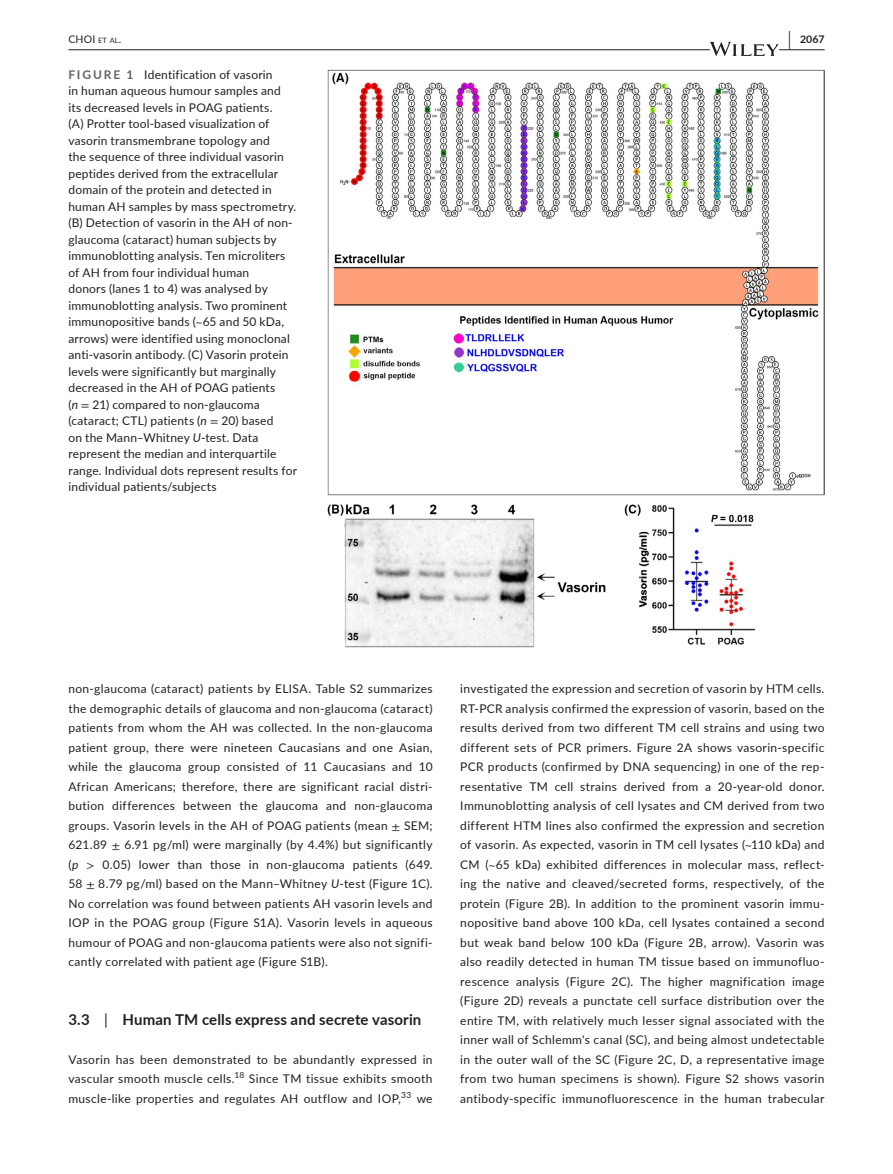
<style>
.page{position:relative;width:893px;height:1174px;background:#fff}
.page>*{position:absolute;margin:0;border:0;box-sizing:border-box;transform-origin:0 0}
.t1{font:700 15px "Lato";letter-spacing:.005em;color:#231f20}
.t2{font:12px/19.5px "Lato";letter-spacing:.015em;color:#231f20;text-align:justify}
.t3{font:10.5px "Lato";color:#231f20}
.t4{font:700 10.5px "Lato";color:#231f20}
.s1{font-size:7.35px}
.s2{font-size:19.5px}
.s3{font-weight:700;color:#636366}
.s4{font-family:"STIX"}
.s5{font-style:italic}
.s6{font-weight:400}
</style>
<div class="page">
<hr style="left:68px;top:49px;width:756px;height:1px;background:#231f20">
<svg style="left:710px;top:42px;width:69px;height:14px"></svg>
<img style="left:327px;top:69px;width:497px;height:578px">
<p class="t3" style="left:68px;top:31px;width:54px">CHOI <span class="s1">et al</span>.</p>
<p class="t4" style="left:789px;top:31px;width:37px"><span class="s2">|</span> 2067</p>
<p class="t2" style="left:68px;top:66px;width:230px;line-height:16.5px;text-align:left"><span class="s3">FIGURE 1</span> Identification of vasorin<br>in human aqueous humour samples and<br>its decreased levels in POAG patients.<br>(A) Protter tool-based visualization of vasorin transmembrane topology and<br>the sequence of three individual vasorin peptides derived from the extracellular domain of the protein and detected in human AH samples by mass spectrometry. (B) Detection of vasorin in the AH of non&shy;glaucoma (cataract) human subjects by immunoblotting analysis. Ten microliters of AH from four individual human<br>donors (lanes 1 to 4) was analysed by immunoblotting analysis. Two prominent immunopositive bands (<span class="s4">~</span>65 and 50 kDa, arrows) were identified using monoclonal anti-vasorin antibody. (C) Vasorin protein levels were significantly but marginally decreased in the AH of POAG patients<br>(<span class="s5">n</span> <span class="s4">=</span> 21) compared to non-glaucoma (cataract; CTL) patients (<span class="s5">n</span> <span class="s4">=</span> 20) based<br>on the Mann–Whitney <span class="s5">U</span>-test. Data represent the median and interquartile range. Individual dots represent results for individual patients/subjects</p>
<p class="t2" style="left:68px;top:678px;width:366px">non-glaucoma (cataract) patients by ELISA. Table S2 summarizes the demographic details of glaucoma and non-glaucoma (cataract) patients from whom the AH was collected. In the non-glaucoma patient group, there were nineteen Caucasians and one Asian, while the glaucoma group consisted of 11 Caucasians and 10<br>African Americans; therefore, there are significant racial distri&shy;bution differences between the glaucoma and non-glaucoma groups. Vasorin levels in the AH of POAG patients (mean <span class="s4">±</span> SEM; 621.89 <span class="s4">±</span> 6.91 pg/ml) were marginally (by 4.4%) but significantly (<span class="s5">p</span> <span class="s4">&gt;</span> 0.05) lower than those in non-glaucoma patients (649.<br>58 <span class="s4">±</span> 8.79 pg/ml) based on the Mann–Whitney <span class="s5">U</span>-test (Figure 1C).<br>No correlation was found between patients AH vasorin levels and IOP in the POAG group (Figure S1A). Vasorin levels in aqueous humour of POAG and non-glaucoma patients were also not signifi&shy;cantly correlated with patient age (Figure S1B).</p>
<p class="t1" style="left:68px;top:1008px;width:354px">3.3 <span class="s6">|</span> Human TM cells express and secrete vasorin</p>
<p class="t2" style="left:68px;top:1049px;width:366px">Vasorin has been demonstrated to be abundantly expressed in vascular smooth muscle cells.<sup>18</sup> Since TM tissue exhibits smooth muscle-like properties and regulates AH outflow and IOP,<sup>33</sup> we</p>
<p class="t2" style="left:460px;top:678px;width:366px">investigated the expression and secretion of vasorin by HTM cells.<br>RT-PCR analysis confirmed the expression of vasorin, based on the results derived from two different TM cell strains and using two different sets of PCR primers. Figure 2A shows vasorin-specific PCR products (confirmed by DNA sequencing) in one of the rep&shy;resentative TM cell strains derived from a 20-year-old donor.<br>Immunoblotting analysis of cell lysates and CM derived from two different HTM lines also confirmed the expression and secretion of vasorin. As expected, vasorin in TM cell lysates (<span class="s4">~</span>110 kDa) and CM (<span class="s4">~</span>65 kDa) exhibited differences in molecular mass, reflect&shy;ing the native and cleaved/secreted forms, respectively, of the protein (Figure 2B). In addition to the prominent vasorin immu&shy;nopositive band above 100 kDa, cell lysates contained a second but weak band below 100 kDa (Figure 2B, arrow). Vasorin was also readily detected in human TM tissue based on immunofluo&shy;rescence analysis (Figure 2C). The higher magnification image (Figure 2D) reveals a punctate cell surface distribution over the entire TM, with relatively much lesser signal associated with the inner wall of Schlemm's canal (SC), and being almost undetectable in the outer wall of the SC (Figure 2C, D, a representative image from two human specimens is shown). Figure S2 shows vasorin antibody-specific immunofluorescence in the human trabecular</p>
</div>
